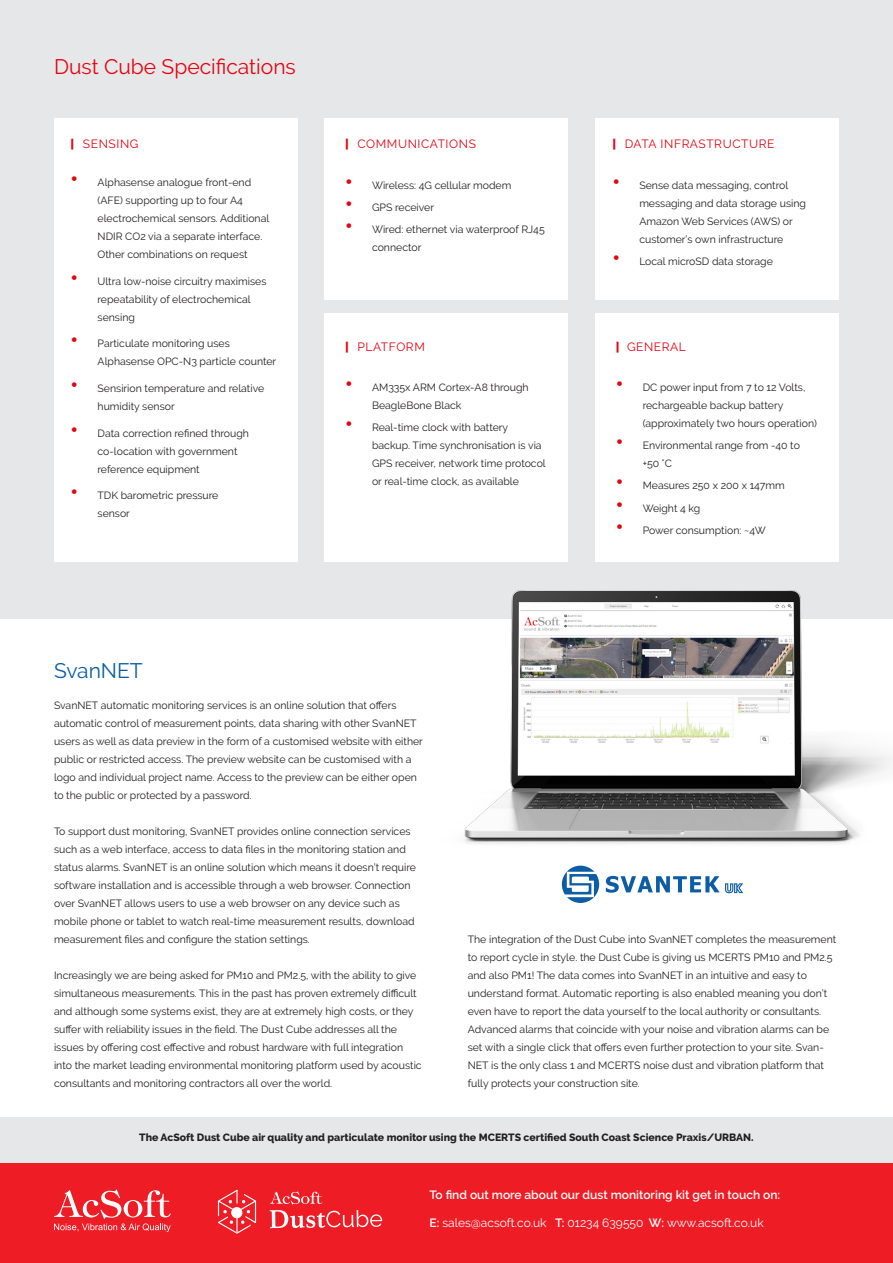
<style>
.page{position:relative;width:893px;height:1263px;background:#fff}
.page>*{position:absolute;margin:0;border:0;box-sizing:border-box;transform-origin:0 0}
.t1{font:21px "Raleway";color:#e30512}
.t2{font:21px "Raleway";color:#0a5da4}
.t3{font:12px "Raleway";letter-spacing:.05em;color:#e30512}
.t4{font:600 12px "Raleway";color:#fff}
.t5{font:12px "Raleway";color:#fff}
.t6{font:10.5px/18px "Raleway";color:#231f20}
.t7{font:800 10.5px "Raleway";color:#231f20}
.s1{font-weight:900}
.s2{font-weight:800;font-size:21px;color:#e30512}
.s3{font-weight:600}
</style>
<div class="page">
<div style="left:0;top:1117px;width:893px;height:45px;background:#e6e7e9"></div>
<div style="left:0;top:0;width:893px;height:618px;background:#e6e7e9"></div>
<div style="left:54px;top:118px;width:244px;height:443px;background:#fff"></div>
<div style="left:325px;top:118px;width:243px;height:182px;background:#fff"></div>
<div style="left:325px;top:313px;width:243px;height:248px;background:#fff"></div>
<div style="left:595px;top:313px;width:244px;height:248px;background:#fff"></div>
<div style="left:595px;top:118px;width:244px;height:182px;background:#fff"></div>
<img style="left:424px;top:590px;width:469px;height:304px">
<div style="left:0;top:1163px;width:893px;height:100px;background:#ee1c25"></div>
<svg style="left:54px;top:1189px;width:117px;height:43px"></svg>
<svg style="left:218px;top:1190px;width:38px;height:44px"></svg>
<hr style="left:236px;top:1211px;width:2px;height:21px;background:#fff">
<svg style="left:270px;top:1210px;width:112px;height:18px"></svg>
<svg style="left:270px;top:1191px;width:52px;height:13px"></svg>
<svg style="left:562px;top:866px;width:37px;height:37px"></svg>
<svg style="left:606px;top:876px;width:137px;height:17px"></svg>
<p class="t1" style="left:54px;top:54px;width:243px">Dust Cube Specifications</p>
<p class="t3" style="left:71px;top:137px;width:69px"><span class="s1">|</span> SENSING</p>
<p class="t6" style="left:98px;top:174px;width:173px;text-indent:-27px"><span class="s2">•</span> Alphasense analogue front-end (AFE) supporting up to four A4 electrochemical sensors. Additional NDIR CO2 via a separate interface.<br>Other combinations on request</p>
<p class="t6" style="left:98px;top:272px;width:170px;text-indent:-27px"><span class="s2">•</span> Ultra low-noise circuitry maximises repeatability of electrochemical sensing</p>
<p class="t6" style="left:98px;top:335px;width:180px;text-indent:-27px"><span class="s2">•</span> Particulate monitoring uses<br>Alphasense OPC-N3 particle counter</p>
<p class="t6" style="left:98px;top:379px;width:168px;text-indent:-27px"><span class="s2">•</span> Sensirion temperature and relative humidity sensor</p>
<p class="t6" style="left:98px;top:424px;width:153px;text-indent:-27px"><span class="s2">•</span> Data correction refined through co-location with government reference equipment</p>
<p class="t6" style="left:98px;top:486px;width:122px;text-indent:-27px"><span class="s2">•</span> TDK barometric pressure sensor</p>
<p class="t3" style="left:345px;top:137px;width:132px"><span class="s1">|</span> COMMUNICATIONS</p>
<p class="t6" style="left:345px;top:176px;width:168px"><span class="s2">•</span> Wireless: 4G cellular modem</p>
<p class="t6" style="left:345px;top:198px;width:91px"><span class="s2">•</span> GPS receiver</p>
<p class="t6" style="left:372px;top:220px;width:174px;text-indent:-27px"><span class="s2">•</span> Wired: ethernet via waterproof RJ45 connector</p>
<p class="t3" style="left:345px;top:339px;width:81px"><span class="s1">|</span> PLATFORM</p>
<p class="t6" style="left:372px;top:378px;width:158px;text-indent:-27px"><span class="s2">•</span> AM335x ARM Cortex-A8 through<br>BeagleBone Black</p>
<p class="t6" style="left:372px;top:418px;width:175px;text-indent:-27px"><span class="s2">•</span> Real-time clock with battery backup. Time synchronisation is via GPS receiver, network time protocol or real-time clock, as available</p>
<p class="t3" style="left:612px;top:137px;width:164px"><span class="s1">|</span> DATA INFRASTRUCTURE</p>
<p class="t6" style="left:639px;top:176px;width:168px;text-indent:-27px"><span class="s2">•</span> Sense data messaging, control messaging and data storage using<br>Amazon Web Services (AWS) or customer’s own infrastructure</p>
<p class="t6" style="left:612px;top:252px;width:162px"><span class="s2">•</span> Local microSD data storage</p>
<p class="t3" style="left:616px;top:339px;width:72px"><span class="s1">|</span> GENERAL</p>
<p class="t6" style="left:643px;top:378px;width:176px;text-indent:-27px"><span class="s2">•</span> DC power input from 7 to 12 Volts, rechargeable backup battery (approximately two hours operation)</p>
<p class="t6" style="left:643px;top:436px;width:159px;text-indent:-27px"><span class="s2">•</span> Environmental range from -40 to +50 °C</p>
<p class="t6" style="left:616px;top:477px;width:170px"><span class="s2">•</span> Measures 250 x 200 x 147mm</p>
<p class="t6" style="left:616px;top:499px;width:86px"><span class="s2">•</span> Weight 4 kg</p>
<p class="t6" style="left:616px;top:521px;width:152px"><span class="s2">•</span> Power consumption: ~4W</p>
<p class="t2" style="left:54px;top:658px;width:90px">SvanNET</p>
<p class="t6" style="left:54px;top:696px;width:370px">SvanNET automatic monitoring services is an online solution that offers automatic control of measurement points, data sharing with other SvanNET users as well as data preview in the form of a customised website with either public or restricted access. The preview website can be customised with a logo and individual project name. Access to the preview can be either open to the public or protected by a password.</p>
<p class="t6" style="left:54px;top:822px;width:363px">To support dust monitoring, SvanNET provides online connection services such as a web interface, access to data files in the monitoring station and status alarms. SvanNET is an online solution which means it doesn’t require software installation and is accessible through a web browser. Connection over SvanNET allows users to use a web browser on any device such as mobile phone or tablet to watch real-time measurement results, download measurement files and configure the station settings.</p>
<p class="t6" style="left:54px;top:966px;width:369px">Increasingly we are being asked for PM10 and PM2.5, with the ability to give simultaneous measurements. This in the past has proven extremely difficult and although some systems exist, they are at extremely high costs, or they suffer with reliability issues in the field. The Dust Cube addresses all the issues by offering cost effective and robust hardware with full integration into the market leading environmental monitoring platform used by acoustic consultants and monitoring contractors all over the world.</p>
<p class="t6" style="left:468px;top:930px;width:370px">The integration of the Dust Cube into SvanNET completes the measurement to report cycle in style. the Dust Cube is giving us MCERTS PM10 and PM2.5 and also PM1! The data comes into SvanNET in an intuitive and easy to understand format. Automatic reporting is also enabled meaning you don’t even have to report the data yourself to the local authority or consultants.<br>Advanced alarms that coincide with your noise and vibration alarms can be set with a single click that offers even further protection to your site. Svan-NET is the only class 1 and MCERTS noise dust and vibration platform that fully protects your construction site.</p>
<p class="t7" style="left:139px;top:1131px;width:616px">The AcSoft Dust Cube air quality and particulate monitor using the MCERTS certified South Coast Science Praxis/URBAN.</p>
<p class="t4" style="left:429px;top:1187px;width:352px">To find out more about our dust monitoring kit get in touch on:</p>
<p class="t5" style="left:429px;top:1215px;width:336px"><span class="s3">E:</span> sales@acsoft.co.uk <span class="s3">T:</span> 01234 639550 <span class="s3">W:</span> www.acsoft.co.uk</p>
</div>
